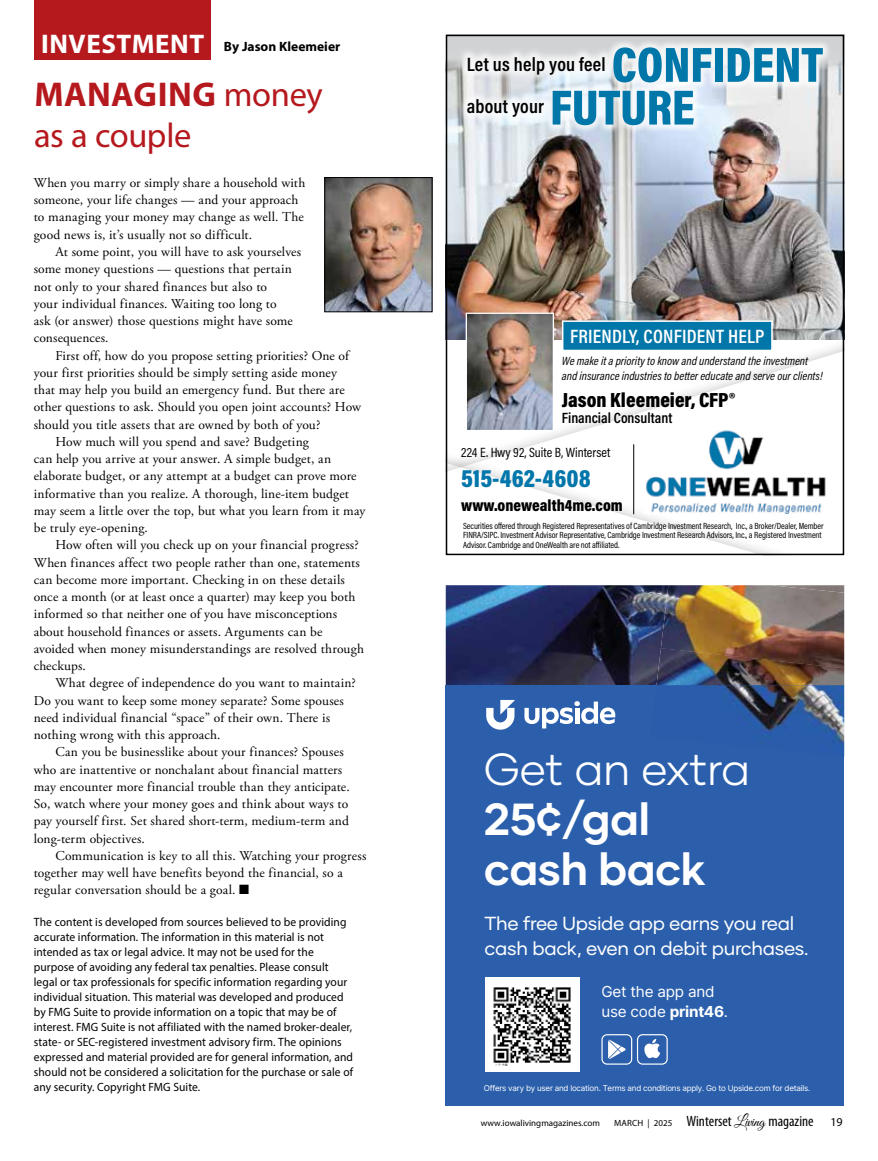
<style>
.page{position:relative;width:878px;height:1161px;background:#fff}
.page>*{position:absolute;margin:0;border:0;box-sizing:border-box;transform-origin:0 0}
.t1{font:900 49.95px "Acumin Pro Cond";letter-spacing:-.005em;color:#0076a9}
.t2{font:700 44.85px/49.7px "Gilmer";letter-spacing:-.015em;color:#fff}
.t3{font:300 44.85px "Gilmer";letter-spacing:-.01em;color:#fff}
.t4{font:34.5px/41.4px "Myriad Pro";letter-spacing:-.01em;color:#b5191e}
.t5{font:900 25.5px "Acumin Pro Cond";color:#0076aa}
.t6{font:900 20.7px "Acumin Pro Cond";color:#000}
.t7{font:600 19.5px "Acumin Pro Cond";letter-spacing:.01em;color:#000}
.t8{font:600 19.5px "Acumin Pro Cond";letter-spacing:.01em;color:#fff}
.t9{font:18.9px/24.6px "Gilmer";letter-spacing:-.015em;color:#fff}
.t10{font:900 16.5px "Acumin Pro Cond";color:#000}
.t11{font:15.15px/20.2px "Inter";letter-spacing:-.015em;color:#fff}
.t12{font:600 15px "Acumin Pro Cond";color:#000}
.t13{font:13.5px/17.2px "Adobe Garamond Pro";letter-spacing:.01em;color:#000}
.t14{font:13.5px "Acumin Pro Cond";color:#000}
.t15{font:700 13.5px "Myriad Pro";color:#000}
.t16{font:12px/15px "Myriad Pro";letter-spacing:.01em;color:#000;scale:.96 1}
.t17{font:italic 12px/15px "Acumin Pro Cond";color:#000}
.t18{font:12px "Myriad Pro";letter-spacing:.01em;color:#000}
.t19{font:9px/9.8px "Acumin Pro Cond";letter-spacing:-.01em;color:#000}
.t20{font:9px "Myriad Pro";color:#000}
.t21{font:7.95px "Inter";letter-spacing:-.03em;color:#fff}
.s1{font-size:27px;color:#fff}
.s2{font-weight:700}
.s3{font-stretch:condensed;font-size:15px}
.s4{font-family:"Great Vibes";font-size:15px}
</style>
<div class="page">
<div style="left:34px;top:0;width:177px;height:60px;background:#b5191e"></div>
<img style="left:326px;top:179px;width:104px;height:131px">
<div style="left:324px;top:177px;width:108px;height:135px;border:1px solid #000"></div>
<img style="left:449px;top:57px;width:392px;height:224px">
<img style="left:449px;top:281px;width:392px;height:16px">
<img style="left:449px;top:297px;width:392px;height:42px">
<svg style="left:449px;top:354px;width:384px;height:198px"></svg>
<img style="left:643px;top:426px;width:185px;height:88px">
<hr style="left:633px;top:444px;width:1px;height:70px;background:#000">
<div style="left:446px;top:35px;width:398px;height:520px;border:2px solid #000"></div>
<div style="left:544px;top:82px;width:157px;height:51px;background:#fff;opacity:.75"></div>
<div style="left:457px;top:89px;width:96px;height:38px;background:#fff;opacity:.75"></div>
<div style="left:458px;top:47px;width:156px;height:37px;background:#fff;opacity:.75"></div>
<div style="left:604px;top:38px;width:228px;height:53px;background:#fff;opacity:.75"></div>
<img style="left:467px;top:315px;width:85px;height:114px">
<div style="left:465px;top:313px;width:89px;height:118px;border:1px solid #fff"></div>
<div style="left:562px;top:321px;width:210px;height:29px;background:#0076a9"></div>
<div style="left:562px;top:320px;width:210px;height:31px;border:2px solid #fff"></div>
<img style="left:446px;top:585px;width:215px;height:100px">
<div style="left:445px;top:685px;width:399px;height:421px;background:#2b5fac"></div>
<img style="left:661px;top:585px;width:183px;height:63px">
<img style="left:656px;top:648px;width:188px;height:37px">
<img style="left:656px;top:685px;width:188px;height:65px">
<div style="left:484px;top:977px;width:95px;height:94px;background:#fff"></div>
<img style="left:493px;top:987px;width:78px;height:79px">
<svg style="left:601px;top:1034px;width:66px;height:31px"></svg>
<svg style="left:524px;top:701px;width:92px;height:27px"></svg>
<svg style="left:486px;top:700px;width:29px;height:30px"></svg>
<p class="t15" style="left:41px;top:38px;width:300px"><span class="s1">INVESTMENT</span> By Jason Kleemeier</p>
<h3 class="t4" style="left:34px;top:73px;width:290px"><span class="s2">MANAGING</span> money as a couple</h3>
<p class="t13" style="left:34px;top:175px;width:273px">When you marry or simply share a household with someone, your life changes — and your approach to managing your money may change as well. The good news is, it’s usually not so difficult.</p>
<p class="t13" style="left:34px;top:244px;width:269px;text-indent:22px">At some point, you will have to ask yourselves some money questions — questions that pertain not only to your shared finances but also to<br>your individual finances. Waiting too long to<br>ask (or answer) those questions might have some consequences.</p>
<p class="t13" style="left:55px;top:347px;width:295px">First off, how do you propose setting priorities? One of</p>
<p class="t13" style="left:34px;top:364px;width:305px">your first priorities should be simply setting aside money</p>
<p class="t13" style="left:34px;top:382px;width:312px">that may help you build an emergency fund. But there are</p>
<p class="t13" style="left:34px;top:399px;width:329px">other questions to ask. Should you open joint accounts? How</p>
<p class="t13" style="left:34px;top:416px;width:288px">should you title assets that are owned by both of you?</p>
<p class="t13" style="left:55px;top:433px;width:255px">How much will you spend and save? Budgeting</p>
<p class="t13" style="left:34px;top:451px;width:299px">can help you arrive at your answer. A simple budget, an</p>
<p class="t13" style="left:34px;top:468px;width:324px">elaborate budget, or any attempt at a budget can prove more</p>
<p class="t13" style="left:34px;top:485px;width:317px">informative than you realize. A thorough, line-item budget</p>
<p class="t13" style="left:34px;top:502px;width:333px">may seem a little over the top, but what you learn from it may</p>
<p class="t13" style="left:34px;top:520px;width:115px">be truly eye-opening.</p>
<p class="t13" style="left:55px;top:537px;width:305px">How often will you check up on your financial progress?</p>
<p class="t13" style="left:34px;top:554px;width:327px">When finances affect two people rather than one, statements</p>
<p class="t13" style="left:34px;top:571px;width:313px">can become more important. Checking in on these details</p>
<p class="t13" style="left:34px;top:589px;width:323px">once a month (or at least once a quarter) may keep you both</p>
<p class="t13" style="left:34px;top:606px;width:305px">informed so that neither one of you have misconceptions</p>
<p class="t13" style="left:34px;top:623px;width:290px">about household finances or assets. Arguments can be</p>
<p class="t13" style="left:34px;top:640px;width:332px">avoided when money misunderstandings are resolved through</p>
<p class="t13" style="left:34px;top:658px;width:54px">checkups.</p>
<p class="t13" style="left:55px;top:675px;width:302px">What degree of independence do you want to maintain?</p>
<p class="t13" style="left:34px;top:692px;width:312px">Do you want to keep some money separate? Some spouses</p>
<p class="t13" style="left:34px;top:709px;width:298px">need individual financial “space” of their own. There is</p>
<p class="t13" style="left:34px;top:727px;width:188px">nothing wrong with this approach.</p>
<p class="t13" style="left:55px;top:744px;width:290px">Can you be businesslike about your finances? Spouses</p>
<p class="t13" style="left:34px;top:761px;width:310px">who are inattentive or nonchalant about financial matters</p>
<p class="t13" style="left:34px;top:778px;width:317px">may encounter more financial trouble than they anticipate.</p>
<p class="t13" style="left:34px;top:796px;width:316px">So, watch where your money goes and think about ways to</p>
<p class="t13" style="left:34px;top:813px;width:316px">pay yourself first. Set shared short-term, medium-term and</p>
<p class="t13" style="left:34px;top:830px;width:113px">long-term objectives.</p>
<p class="t13" style="left:55px;top:847px;width:312px">Communication is key to all this. Watching your progress</p>
<p class="t13" style="left:34px;top:865px;width:310px">together may well have benefits beyond the financial, so a</p>
<p class="t13" style="left:34px;top:882px;width:217px">regular conversation should be a goal. ■</p>
<p class="t16" style="left:34px;top:915px;width:334px">The content is developed from sources believed to be providing accurate information. The information in this material is not intended as tax or legal advice. It may not be used for the purpose of avoiding any federal tax penalties. Please consult legal or tax professionals for specific information regarding your individual situation. This material was developed and produced by FMG Suite to provide information on a topic that may be of interest. FMG Suite is not affiliated with the named broker-dealer, state- or SEC-registered investment advisory firm. The opinions expressed and material provided are for general information, and should not be considered a solicitation for the purchase or sale of any security. Copyright FMG Suite.</p>
<h3 class="t7" style="left:466px;top:51px;width:140px">Let us help you feel</h3>
<h1 class="t1" style="left:611px;top:32px;width:213px">CONFIDENT</h1>
<h3 class="t7" style="left:466px;top:94px;width:79px">about your</h3>
<h1 class="t1" style="left:550px;top:75px;width:146px">FUTURE</h1>
<h3 class="t8" style="left:570px;top:323px;width:196px">FRIENDLY, CONFIDENT HELP</h3>
<p class="t17" style="left:562px;top:354px;width:262px">We make it a priority to know and understand the investment and insurance industries to better educate and serve our clients!</p>
<h3 class="t6" style="left:562px;top:386px;width:175px">Jason Kleemeier, CFP®</h3>
<p class="t12" style="left:562px;top:408px;width:112px">Financial Consultant</p>
<p class="t14" style="left:461px;top:444px;width:150px">224 E. Hwy 92, Suite B, Winterset</p>
<h3 class="t5" style="left:461px;top:462px;width:131px">515-462-4608</h3>
<p class="t10" style="left:461px;top:495px;width:163px">www.onewealth4me.com</p>
<p class="t19" style="left:463px;top:520px;width:362px">Securities offered through Registered Representatives of Cambridge Investment Research, Inc., a Broker/Dealer, Member<br>FINRA/SIPC. Investment Advisor Representative, Cambridge Investment Research Advisors, Inc., a Registered Investment<br>Advisor. Cambridge and OneWealth are not affiliated.</p>
<h2 class="t3" style="left:484px;top:742px;width:267px">Get an extra</h2>
<h2 class="t2" style="left:484px;top:794px;width:223px">25¢/gal cash back</h2>
<h3 class="t9" style="left:484px;top:911px;width:325px">The free Upside app earns you real cash back, even on debit purchases.</h3>
<p class="t11" style="left:601px;top:981px;width:128px">Get the app and use code <span class="s2">print46</span>.</p>
<p class="t21" style="left:484px;top:1082px;width:328px">Offers vary by user and location. Terms and conditions apply. Go to Upside.com for details.</p>
<p class="t20" style="left:481px;top:1118px;width:334px">www.iowalivingmagazines.com MARCH | 2025 <span class="s3">Winterset</span> <span class="s4">Living</span> <span class="s3">magazine</span></p>
<p class="t18" style="left:830px;top:1115px;width:14px">19</p>
</div>
